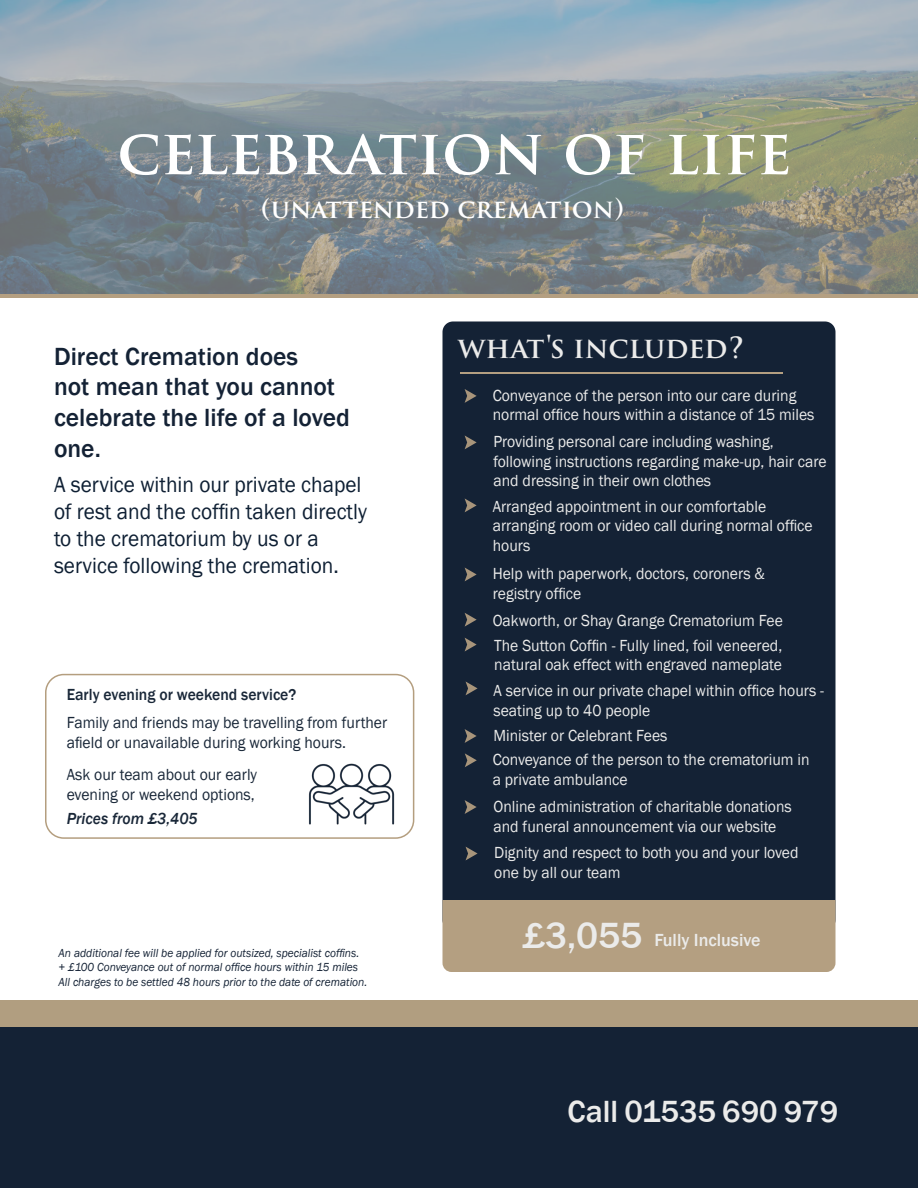
<style>
.page{position:relative;width:918px;height:1188px;background:#fff}
.page>*{position:absolute;margin:0;border:0;box-sizing:border-box;transform-origin:0 0}
.t1{font:600 61.5px "Trajan Pro 3";letter-spacing:-.01em;color:#fff}
.t2{font:500 37.5px "Franklin Gothic";color:#ebebea}
.t3{font:500 31.5px "Franklin Gothic";color:#ebebea}
.t4{font:600 28.5px "Trajan Pro 3";letter-spacing:-.01em;color:#ebebea}
.t5{font:500 25.5px/30.6px "Franklin Gothic";color:#142235}
.t6{font:600 25.5px "Trajan Pro 3";letter-spacing:-.01em;color:#fff}
.t7{font:22.5px/27px "Franklin Gothic";color:#0e1f33;scale:.95 1}
.t8{font:500 18px "Franklin Gothic";color:#ebebea}
.t9{font:16.5px/19.8px "Franklin Gothic";color:#ebebea;scale:.95 1}
.t10{font:16.5px/19.8px "Franklin Gothic";color:#192738;scale:.95 1}
.t11{font:500 16.5px "Franklin Gothic";color:#192738;scale:.95 1}
.t12{font:italic 500 16.5px "Franklin Gothic";color:#192738;scale:.95 1}
.t13{font:italic 12px "Franklin Gothic";color:#142235;scale:.95 1}
</style>
<div class="page">
<hr style="left:0;top:294px;width:918px;height:3px;background:#b49f81">
<svg style="left:0;top:0;width:918px;height:294px;background:#889497"></svg>
<div style="left:442px;top:321px;width:394px;height:609px;background:#142235;border-radius:10px"></div>
<div style="left:442px;top:900px;width:394px;height:72px;background:#b49f81"></div>
<hr style="left:460px;top:373px;width:322px;height:1px;background:#b49f81">
<svg style="left:465px;top:389px;width:12px;height:14px"></svg>
<svg style="left:465px;top:435px;width:12px;height:14px"></svg>
<svg style="left:465px;top:498px;width:12px;height:14px"></svg>
<svg style="left:465px;top:568px;width:12px;height:13px"></svg>
<svg style="left:465px;top:613px;width:12px;height:14px"></svg>
<svg style="left:465px;top:638px;width:12px;height:13px"></svg>
<svg style="left:465px;top:729px;width:12px;height:14px"></svg>
<svg style="left:465px;top:800px;width:12px;height:14px"></svg>
<svg style="left:465px;top:753px;width:12px;height:14px"></svg>
<div style="left:0;top:1016px;width:918px;height:172px;background:#142235"></div>
<div style="left:0;top:1001px;width:918px;height:26px;background:#b19e80"></div>
<div style="left:45px;top:674px;width:369px;height:165px;border:2px solid #b49e7f;border-radius:18px"></div>
<img style="left:296px;top:763px;width:112px;height:76px">
<svg style="left:466px;top:847px;width:12px;height:13px"></svg>
<svg style="left:466px;top:682px;width:12px;height:13px"></svg>
<p class="t1" style="left:117px;top:107px;width:676px">CELEBRATION OF LIFE</p>
<p class="t6" style="left:261px;top:190px;width:365px">(UNATTENDED CREMATION)</p>
<p class="t5" style="left:54px;top:341px;width:297px">Direct Cremation does<br>not mean that you cannot celebrate the life of a loved one.</p>
<p class="t7" style="left:54px;top:471px;width:331px">A service within our private chapel of rest and the coffin taken directly to the crematorium by us or a service following the cremation.</p>
<p class="t11" style="left:67px;top:684px;width:243px">Early evening or weekend service?</p>
<p class="t10" style="left:67px;top:713px;width:339px">Family and friends may be travelling from further afield or unavailable during working hours.</p>
<p class="t10" style="left:67px;top:765px;width:202px">Ask our team about our early evening or weekend options,</p>
<p class="t12" style="left:67px;top:808px;width:139px">Prices from £3,405</p>
<p class="t13" style="left:58px;top:945px;width:318px">An additional fee will be applied for outsized, specialist coffins.</p>
<p class="t13" style="left:58px;top:960px;width:317px">+ £100 Conveyance out of normal office hours within 15 miles</p>
<p class="t13" style="left:58px;top:974px;width:327px">All charges to be settled 48 hours prior to the date of cremation.</p>
<p class="t4" style="left:458px;top:327px;width:287px">WHAT'S INCLUDED?</p>
<p class="t9" style="left:493px;top:386px;width:340px">Conveyance of the person into our care during normal office hours within a distance of 15 miles</p>
<p class="t9" style="left:494px;top:432px;width:352px">Providing personal care including washing, following instructions regarding make-up, hair care and dressing in their own clothes</p>
<p class="t9" style="left:493px;top:497px;width:338px">Arranged appointment in our comfortable arranging room or video call during normal office hours</p>
<p class="t9" style="left:493px;top:564px;width:288px">Help with paperwork, doctors, coroners &amp; registry office</p>
<p class="t9" style="left:493px;top:611px;width:307px">Oakworth, or Shay Grange Crematorium Fee</p>
<p class="t9" style="left:494px;top:636px;width:305px">The Sutton Coffin - Fully lined, foil veneered, natural oak effect with engraved nameplate</p>
<p class="t9" style="left:494px;top:681px;width:350px">A service in our private chapel within office hours - seating up to 40 people</p>
<p class="t9" style="left:494px;top:726px;width:185px">Minister or Celebrant Fees</p>
<p class="t9" style="left:493px;top:750px;width:335px">Conveyance of the person to the crematorium in a private ambulance</p>
<p class="t9" style="left:494px;top:797px;width:316px">Online administration of charitable donations and funeral announcement via our website</p>
<p class="t9" style="left:494px;top:843px;width:322px">Dignity and respect to both you and your loved one by all our team</p>
<p class="t2" style="left:523px;top:912px;width:120px">£3,055</p>
<p class="t8" style="left:654px;top:929px;width:108px">Fully Inclusive</p>
<p class="t3" style="left:568px;top:1092px;width:272px">Call 01535 690 979</p>
</div>
